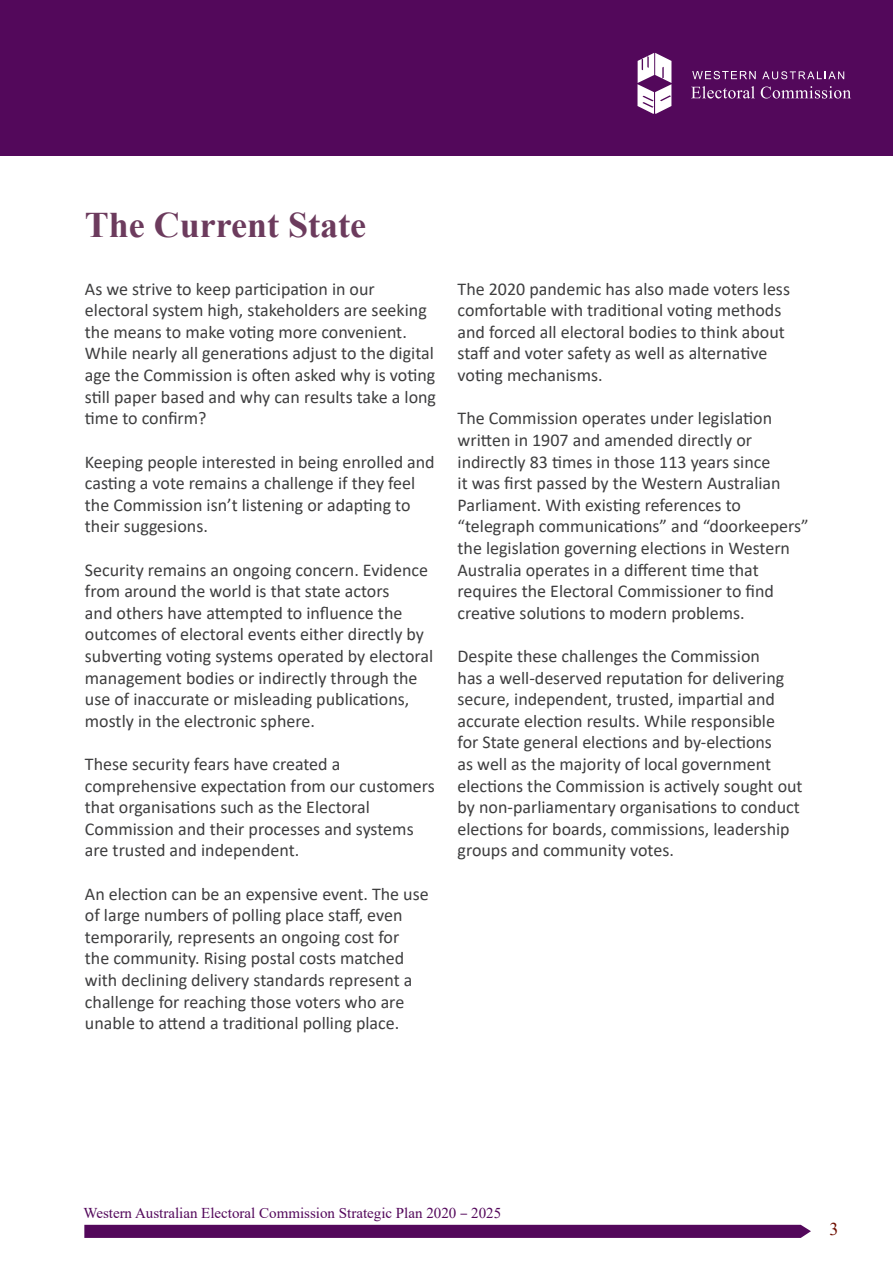
<style>
.page{position:relative;width:893px;height:1263px;background:#fff}
.page>*{position:absolute;margin:0;border:0;box-sizing:border-box;transform-origin:0 0}
.t1{font:700 36px "Times New Roman";color:#6c3b5d}
.t2{font:18px/21.6px "Calibri";color:#3e3e3f}
.t3{font:18px "Times New Roman";color:#6f0f00}
.t4{font:15px "Times New Roman";color:#53085b}
.s1{font-family:"Myriad Pro"}
</style>
<div class="page">
<svg style="left:84px;top:1225px;width:727px;height:13px;background:#550b5c"></svg>
<div style="left:0;top:0;width:893px;height:156px;background:#53085b"></div>
<svg style="left:637px;top:53px;width:34px;height:61px"></svg>
<svg style="left:692px;top:71px;width:64px;height:8px"></svg>
<svg style="left:762px;top:71px;width:82px;height:8px"></svg>
<svg style="left:691px;top:86px;width:64px;height:13px"></svg>
<svg style="left:761px;top:86px;width:90px;height:13px"></svg>
<p class="t1" style="left:85px;top:199px;width:283px">The Current State</p>
<p class="t2" style="left:85px;top:277px;width:353px">As we strive to keep participation in our electoral system high, stakeholders are seeking the means to make voting more convenient.<br>While nearly all generations adjust to the digital age the Commission is often asked why is voting still paper based and why can results take a long time to confirm?</p>
<p class="t2" style="left:85px;top:450px;width:351px">Keeping people interested in being enrolled and casting a vote remains a challenge if they feel the Commission isn’t listening or adapting to their suggesions.</p>
<p class="t2" style="left:85px;top:558px;width:350px">Security remains an ongoing concern. Evidence from around the world is that state actors<br>and others have attempted to influence the outcomes of electoral events either directly by subverting voting systems operated by electoral management bodies or indirectly through the use of inaccurate or misleading publications, mostly in the electronic sphere.</p>
<p class="t2" style="left:85px;top:753px;width:351px">These security fears have created a comprehensive expectation from our customers that organisations such as the Electoral Commission and their processes and systems are trusted and independent.</p>
<p class="t2" style="left:85px;top:882px;width:345px">An election can be an expensive event. The use of large numbers of polling place staff, even temporarily, represents an ongoing cost for<br>the community. Rising postal costs matched with declining delivery standards represent a challenge for reaching those voters who are unable to attend a traditional polling place.</p>
<p class="t2" style="left:458px;top:277px;width:334px">The 2020 pandemic has also made voters less comfortable with traditional voting methods and forced all electoral bodies to think about staff and voter safety as well as alternative voting mechanisms.</p>
<p class="t2" style="left:458px;top:407px;width:353px">The Commission operates under legislation written in 1907 and amended directly or indirectly 83 times in those 113 years since<br>it was first passed by the Western Australian Parliament. With existing references to “telegraph communications” and “doorkeepers” the legislation governing elections in Western Australia operates in a different time that requires the Electoral Commissioner to find creative solutions to modern problems.</p>
<p class="t2" style="left:458px;top:645px;width:347px">Despite these challenges the Commission<br>has a well-deserved reputation for delivering secure, independent, trusted, impartial and accurate election results. While responsible<br>for State general elections and by-elections<br>as well as the majority of local government elections the Commission is actively sought out by non-parliamentary organisations to conduct elections for boards, commissions, leadership groups and community votes.</p>
<p class="t4" style="left:83px;top:1202px;width:419px">Western Australian Electoral Commission Strategic Plan 2020 <span class="s1">–</span> 2025</p>
<p class="t3" style="left:829px;top:1216px;width:10px">3</p>
</div>
